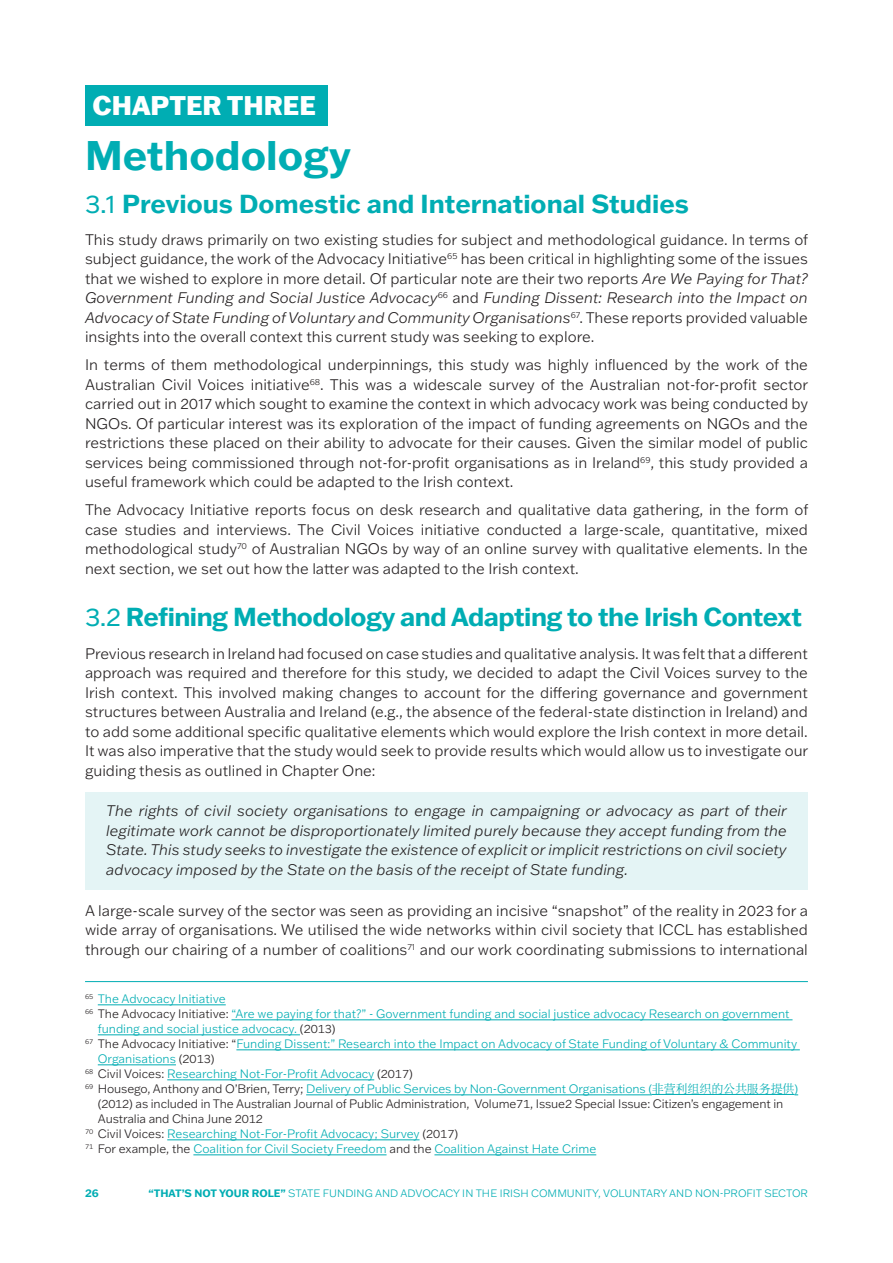
<style>
.page{position:relative;width:893px;height:1263px;background:#fff}
.page>*{position:absolute;margin:0;border:0;box-sizing:border-box;transform-origin:0 0}
.t1{font:700 40.5px "Franklin Gothic ATF";color:#00adb3}
.t2{font:800 26.4px "Franklin Gothic ATF";color:#fff}
.t3{font:700 25.5px "Franklin Gothic ATF";letter-spacing:-.02em;color:#00adb3}
.t4{font:700 25.5px "Franklin Gothic ATF";color:#00adb3}
.t5{font:300 15px/19.5px "Franklin Gothic ATF";color:#231f20;text-align:justify}
.t6{font:italic 300 15px/19.5px "Franklin Gothic ATF";color:#231f20;text-align:justify}
.t7{font:300 12px "Franklin Gothic ATF";color:#00adb3}
.t8{font:300 12px "Franklin Gothic ATF";letter-spacing:-.01em;color:#231f20}
.t9{font:300 10.5px "Franklin Gothic ATF";color:#00adb3}
.t10{font:700 10.5px "Franklin Gothic ATF";color:#00adb3}
.s1{font-weight:400}
.s2{font-style:italic}
.s3{color:#231f20}
.s4{font-family:"Sim Song";font-weight:400}
.s5{font-weight:700}
</style>
<div class="page">
<div style="left:85px;top:792px;width:723px;height:98px;background:#e4f4f5"></div>
<hr style="left:98px;top:1004px;width:128px;height:1px;background:#00adb3">
<hr style="left:232px;top:1019px;width:560px;height:1px;background:#00adb3">
<hr style="left:98px;top:1034px;width:202px;height:1px;background:#00adb3">
<hr style="left:236px;top:1049px;width:564px;height:1px;background:#00adb3">
<hr style="left:98px;top:1064px;width:78px;height:1px;background:#00adb3">
<hr style="left:167px;top:1079px;width:207px;height:1px;background:#00adb3">
<hr style="left:306px;top:1094px;width:346px;height:1px;background:#00adb3">
<hr style="left:652px;top:1094px;width:142px;height:1px;background:#00adb3">
<hr style="left:167px;top:1139px;width:252px;height:1px;background:#00adb3">
<hr style="left:193px;top:1154px;width:194px;height:1px;background:#00adb3">
<hr style="left:434px;top:1154px;width:162px;height:1px;background:#00adb3">
<hr style="left:85px;top:981px;width:723px;height:1px;background:#00adb3">
<div style="left:85px;top:85px;width:243px;height:40px;background:#00adb3"></div>
<h2 class="t2" style="left:93px;top:88px;width:225px">CHAPTER THREE</h2>
<h1 class="t1" style="left:85px;top:128px;width:267px">Methodology</h1>
<h3 class="t4" style="left:85px;top:186px;width:605px"><span class="s1">3.1</span> Previous Domestic and International Studies</h3>
<p class="t5" style="left:85px;top:229px;width:725px">This study draws primarily on two existing studies for subject and methodological guidance. In terms of subject guidance, the work of the Advocacy Initiative<sup>65</sup> has been critical in highlighting some of the issues that we wished to explore in more detail. Of particular note are their two reports <span class="s2">Are We Paying for That?<br>Government Funding and Social Justice Advocacy</span><sup>66</sup> and <span class="s2">Funding Dissent: Research into the Impact on Advocacy of State Funding of Voluntary and Community Organisations</span><sup>67</sup>. These reports provided valuable insights into the overall context this current study was seeking to explore.</p>
<p class="t5" style="left:85px;top:355px;width:725px">In terms of them methodological underpinnings, this study was highly influenced by the work of the Australian Civil Voices initiative<sup>68</sup>. This was a widescale survey of the Australian not-for-profit sector carried out in 2017 which sought to examine the context in which advocacy work was being conducted by NGOs. Of particular interest was its exploration of the impact of funding agreements on NGOs and the restrictions these placed on their ability to advocate for their causes. Given the similar model of public services being commissioned through not-for-profit organisations as in Ireland<sup>69</sup>, this study provided a useful framework which could be adapted to the Irish context.</p>
<p class="t5" style="left:85px;top:500px;width:725px">The Advocacy Initiative reports focus on desk research and qualitative data gathering, in the form of case studies and interviews. The Civil Voices initiative conducted a large-scale, quantitative, mixed methodological study<sup>70</sup> of Australian NGOs by way of an online survey with qualitative elements. In the next section, we set out how the latter was adapted to the Irish context.</p>
<h3 class="t3" style="left:85px;top:600px;width:718px"><span class="s1">3.2</span> Refining Methodology and Adapting to the Irish Context</h3>
<p class="t5" style="left:85px;top:643px;width:725px">Previous research in Ireland had focused on case studies and qualitative analysis. It was felt that a different approach was required and therefore for this study, we decided to adapt the Civil Voices survey to the Irish context. This involved making changes to account for the differing governance and government structures between Australia and Ireland (e.g., the absence of the federal-state distinction in Ireland) and to add some additional specific qualitative elements which would explore the Irish context in more detail.<br>It was also imperative that the study would seek to provide results which would allow us to investigate our guiding thesis as outlined in Chapter One:</p>
<p class="t6" style="left:106px;top:801px;width:682px">The rights of civil society organisations to engage in campaigning or advocacy as part of their legitimate work cannot be disproportionately limited purely because they accept funding from the State. This study seeks to investigate the existence of explicit or implicit restrictions on civil society advocacy imposed by the State on the basis of the receipt of State funding.</p>
<p class="t5" style="left:85px;top:900px;width:724px">A large-scale survey of the sector was seen as providing an incisive “snapshot” of the reality in 2023 for a wide array of organisations. We utilised the wide networks within civil society that ICCL has established through our chairing of a number of coalitions<sup>71</sup> and our work coordinating submissions to international</p>
<p class="t7" style="left:85px;top:991px;width:142px"><sup>65</sup> The Advocacy Initiative</p>
<p class="t7" style="left:85px;top:1006px;width:706px"><sup>66</sup> <span class="s3">The Advocacy Initiative:</span> “Are we paying for that?” - Government funding and social justice advocacy Research on government</p>
<p class="t7" style="left:98px;top:1021px;width:239px">funding and social justice advocacy. <span class="s3">(2013)</span></p>
<p class="t7" style="left:85px;top:1036px;width:714px"><sup>67</sup> <span class="s3">The Advocacy Initiative: “</span>Funding Dissent:” Research into the Impact on Advocacy of State Funding of Voluntary &amp; Community</p>
<p class="t7" style="left:98px;top:1051px;width:118px">Organisations <span class="s3">(2013)</span></p>
<p class="t7" style="left:85px;top:1066px;width:329px"><sup>68</sup> <span class="s3">Civil Voices:</span> Researching Not-For-Profit Advocacy <span class="s3">(2017)</span></p>
<p class="t7" style="left:85px;top:1081px;width:715px"><sup>69</sup> <span class="s3">Housego, Anthony and O’Brien, Terry;</span> Delivery of Public Services by Non-Government Organisations (<span class="s4">非营利组织的公共服务提供</span>)</p>
<p class="t8" style="left:98px;top:1096px;width:687px">(2012) as included in The Australian Journal of Public Administration, Volume71, Issue2 Special Issue: Citizen’s engagement in</p>
<p class="t8" style="left:98px;top:1111px;width:166px">Australia and China June 2012</p>
<p class="t7" style="left:85px;top:1126px;width:375px"><sup>70</sup> <span class="s3">Civil Voices:</span> Researching Not-For-Profit Advocacy; Survey <span class="s3">(2017)</span></p>
<p class="t7" style="left:85px;top:1141px;width:513px"><sup>71</sup> <span class="s3">For example, the</span> Coalition for Civil Society Freedom <span class="s3">and the</span> Coalition Against Hate Crime</p>
<p class="t10" style="left:85px;top:1186px;width:15px">26</p>
<p class="t9" style="left:148px;top:1186px;width:661px"><span class="s5">“THAT’S NOT YOUR ROLE”</span> STATE FUNDING AND ADVOCACY IN THE IRISH COMMUNITY, VOLUNTARY AND NON-PROFIT SECTOR</p>
</div>
